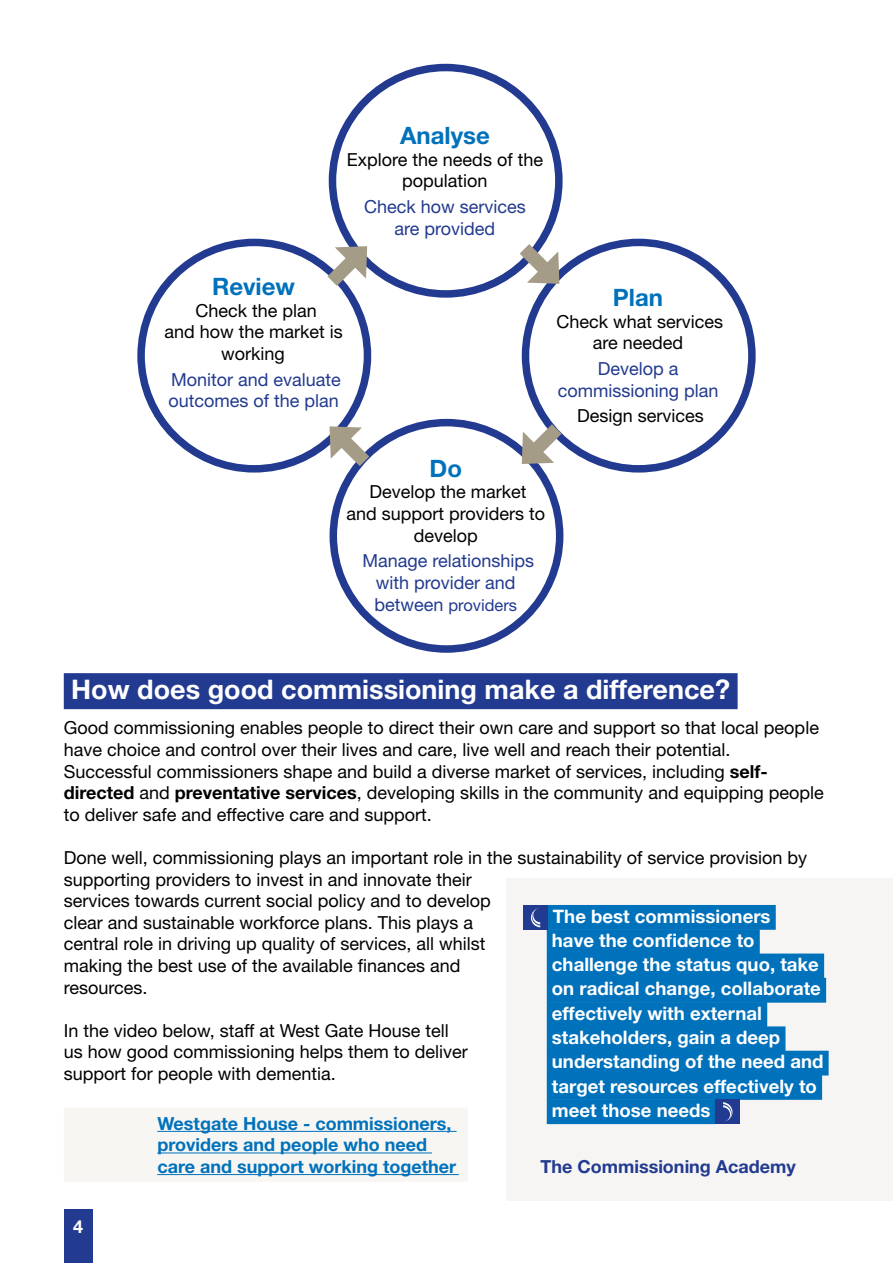
<style>
.page{position:relative;width:893px;height:1263px;background:#fff}
.page>*{position:absolute;margin:0;border:0;box-sizing:border-box;transform-origin:0 0}
.t1{font:700 27px "Helvetica Neue LT Std";color:#fff}
.t2{font:700 24px "Helvetica Neue LT Std";color:#0071bb}
.t3{font:700 18.6px/24.3px "Helvetica Neue LT Std";color:#fff}
.t4{font:18px/21.6px "Helvetica Neue LT Std";color:#000;text-align:center}
.t5{font:18px/21.6px "Helvetica Neue LT Std";color:#223a8f;text-align:center}
.t6{font:700 18px/21.6px "Helvetica Neue LT Std";color:#0071bb}
.t7{font:700 18px "Helvetica Neue LT Std";color:#223a8f}
.t8{font:700 18px "Helvetica Neue LT Std";color:#fff}
.t9{font:16.5px "Helvetica Neue LT Std";color:#223a8f}
.s1{font-size:18px}
.s2{font-weight:700}
</style>
<div class="page">
<div style="left:64px;top:1209px;width:28px;height:54px;background:#223a8f"></div>
<div style="left:64px;top:673px;width:674px;height:36px;background:#223a8f"></div>
<div style="left:64px;top:1108px;width:403px;height:74px;background:#f7f6f3"></div>
<hr style="left:157px;top:1131px;width:300px;height:1px;background:#0071bb">
<hr style="left:157px;top:1152px;width:275px;height:1px;background:#0071bb">
<hr style="left:157px;top:1174px;width:302px;height:1px;background:#0071bb">
<div style="left:329px;top:64px;width:234px;height:234px;border:8px solid #223a8f;border-radius:50%"></div>
<div style="left:330px;top:419px;width:233px;height:234px;border:8px solid #223a8f;border-radius:50%"></div>
<div style="left:137px;top:239px;width:234px;height:234px;border:8px solid #223a8f;border-radius:50%"></div>
<div style="left:522px;top:239px;width:234px;height:234px;border:8px solid #223a8f;border-radius:50%"></div>
<svg style="left:313px;top:237px;width:63px;height:63px"></svg>
<svg style="left:513px;top:410px;width:63px;height:63px"></svg>
<svg style="left:505px;top:230px;width:63px;height:63px"></svg>
<svg style="left:321px;top:417px;width:63px;height:63px"></svg>
<div style="left:506px;top:878px;width:387px;height:322px;background:#f6f5f3"></div>
<div style="left:548px;top:905px;width:228px;height:25px;background:#0071bb"></div>
<div style="left:547px;top:929px;width:213px;height:25px;background:#0071bb"></div>
<div style="left:547px;top:953px;width:277px;height:25px;background:#0071bb"></div>
<div style="left:547px;top:978px;width:279px;height:25px;background:#0071bb"></div>
<div style="left:547px;top:1002px;width:220px;height:25px;background:#0071bb"></div>
<div style="left:547px;top:1026px;width:238px;height:25px;background:#0071bb"></div>
<div style="left:547px;top:1051px;width:282px;height:24px;background:#0071bb"></div>
<div style="left:547px;top:1075px;width:275px;height:25px;background:#0071bb"></div>
<div style="left:547px;top:1099px;width:169px;height:25px;background:#0071bb"></div>
<div style="left:523px;top:905px;width:25px;height:25px;background:#223a8f"></div>
<svg style="left:531px;top:908px;width:9px;height:19px"></svg>
<div style="left:716px;top:1100px;width:24px;height:24px;background:#223a8f"></div>
<svg style="left:723px;top:1102px;width:9px;height:20px"></svg>
<h2 class="t2" style="left:400px;top:121px;width:91px">Analyse</h2>
<p class="t4" style="left:347px;top:148px;width:198px">Explore the needs of the population</p>
<p class="t5" style="left:364px;top:196px;width:163px">Check how services are provided</p>
<h2 class="t2" style="left:212px;top:272px;width:85px">Review</h2>
<p class="t4" style="left:164px;top:299px;width:180px">Check the plan<br>and how the market is working</p>
<p class="t5" style="left:168px;top:368px;width:174px;text-align:left">Monitor and evaluate outcomes of the plan</p>
<h2 class="t2" style="left:613px;top:282px;width:52px">Plan</h2>
<p class="t4" style="left:556px;top:310px;width:168px">Check what services are needed</p>
<p class="t5" style="left:558px;top:358px;width:162px">Develop a commissioning plan</p>
<p class="t4" style="left:577px;top:405px;width:128px">Design services</p>
<h2 class="t2" style="left:430px;top:453px;width:34px">Do</h2>
<p class="t4" style="left:346px;top:481px;width:200px">Develop the market<br>and support providers to develop</p>
<p class="t5" style="left:362px;top:550px;width:173px">Manage relationships with provider and</p>
<p class="t9" style="left:374px;top:595px;width:144px"><span class="s1">between</span> providers</p>
<h1 class="t1" style="left:71px;top:672px;width:660px">How does good commissioning make a difference?</h1>
<p class="t4" style="left:64px;top:717px;width:761px;text-align:left">Good commissioning enables people to direct their own care and support so that local people have choice and control over their lives and care, live well and reach their potential.<br>Successful commissioners shape and build a diverse market of services, including <span class="s2">self&shy;directed</span> and <span class="s2">preventative services</span>, developing skills in the community and equipping people to deliver safe and effective care and support.</p>
<p class="t4" style="left:64px;top:846px;width:745px;text-align:left">Done well, commissioning plays an important role in the sustainability of service provision by supporting providers to invest in and innovate their<br>services towards current social policy and to develop<br>clear and sustainable workforce plans. This plays a<br>central role in driving up quality of services, all whilst<br>making the best use of the available finances and<br>resources.</p>
<p class="t4" style="left:64px;top:1019px;width:406px;text-align:left">In the video below, staff at West Gate House tell us how good commissioning helps them to deliver support for people with dementia.</p>
<p class="t6" style="left:157px;top:1112px;width:300px">Westgate House - commissioners, providers and people who need care and support working together</p>
<p class="t3" style="left:552px;top:903px;width:273px">The best commissioners<br>have the confidence to challenge the status quo, take on radical change, collaborate effectively with external stakeholders, gain a deep understanding of the need and target resources effectively to meet those needs</p>
<p class="t7" style="left:540px;top:1155px;width:257px">The Commissioning Academy</p>
<p class="t8" style="left:73px;top:1215px;width:12px">4</p>
</div>
